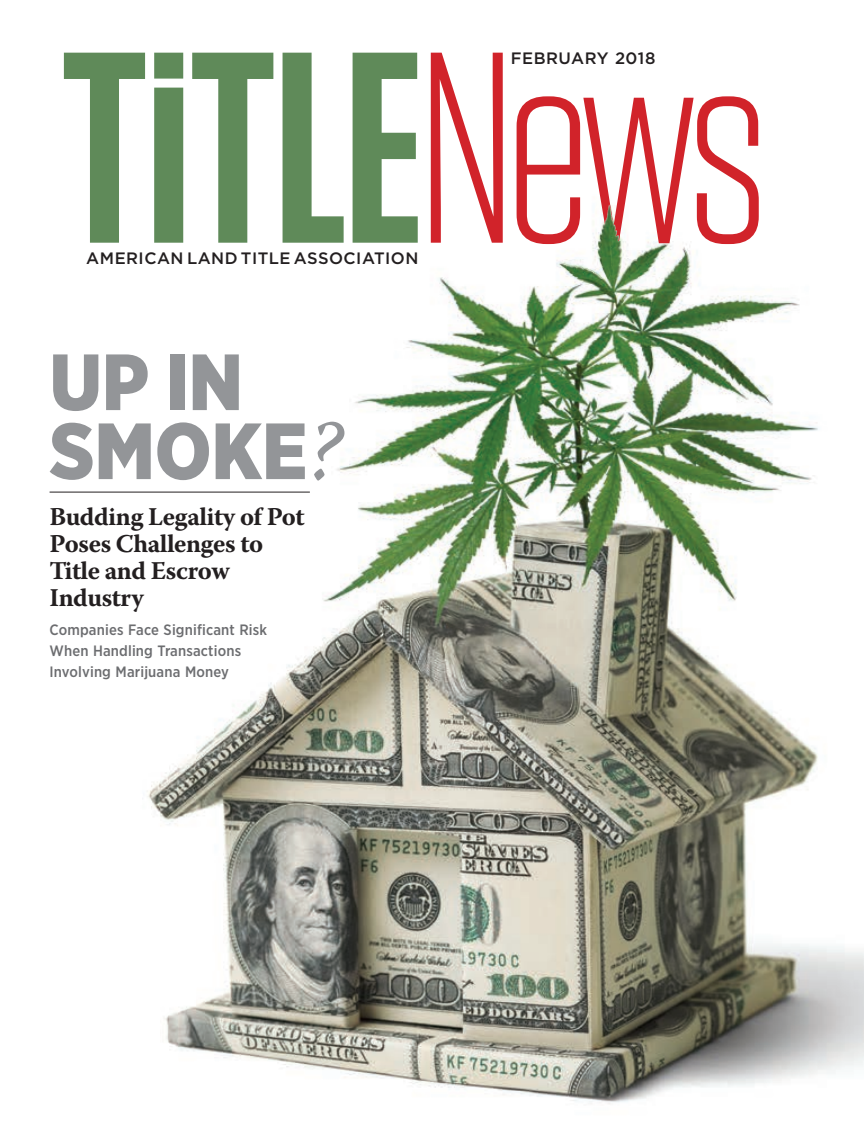
<style>
.page{position:relative;width:864px;height:1134px;background:#fff}
.page>*{position:absolute;margin:0;border:0;box-sizing:border-box;transform-origin:0 0}
.t1{font:900 79.5px/69px "Gotham Narrow";color:#939598}
.t2{font:700 25.5px/27px "Warnock Pro";letter-spacing:-.02em;color:#231f20}
.t3{font:500 16.5px "Gotham";letter-spacing:.03em;color:#231f20}
.t4{font:500 15px/21px "Gotham Narrow";letter-spacing:.01em;color:#6c6d70}
.s1{font-family:"Warnock Pro";font-weight:400;font-style:italic;font-size:88.5px}
</style>
<div class="page">
<img style="left:49px;top:52px;width:815px;height:1052px">
<svg style="left:431px;top:53px;width:328px;height:191px"></svg>
<svg style="left:64px;top:53px;width:354px;height:190px"></svg>
<hr style="left:50px;top:492px;width:260px;height:1px;background:#231f20">
<img style="left:598px;top:205px;width:23px;height:74px">
<p class="t3" style="left:86px;top:247px;width:334px">AMERICAN LAND TITLE ASSOCIATION</p>
<h1 class="t1" style="left:50px;top:347px;width:293px">UP IN<br>SMOKE<span class="s1">?</span></h1>
<h2 class="t2" style="left:50px;top:503px;width:257px">Budding Legality of Pot<br>Poses Challenges to<br>Title and Escrow<br>Industry</h2>
<p class="t4" style="left:50px;top:619px;width:219px">Companies Face Significant Risk<br>When Handling Transactions<br>Involving Marijuana Money</p>
<p class="t3" style="left:511px;top:48px;width:146px">FEBRUARY 2018</p>
</div>
